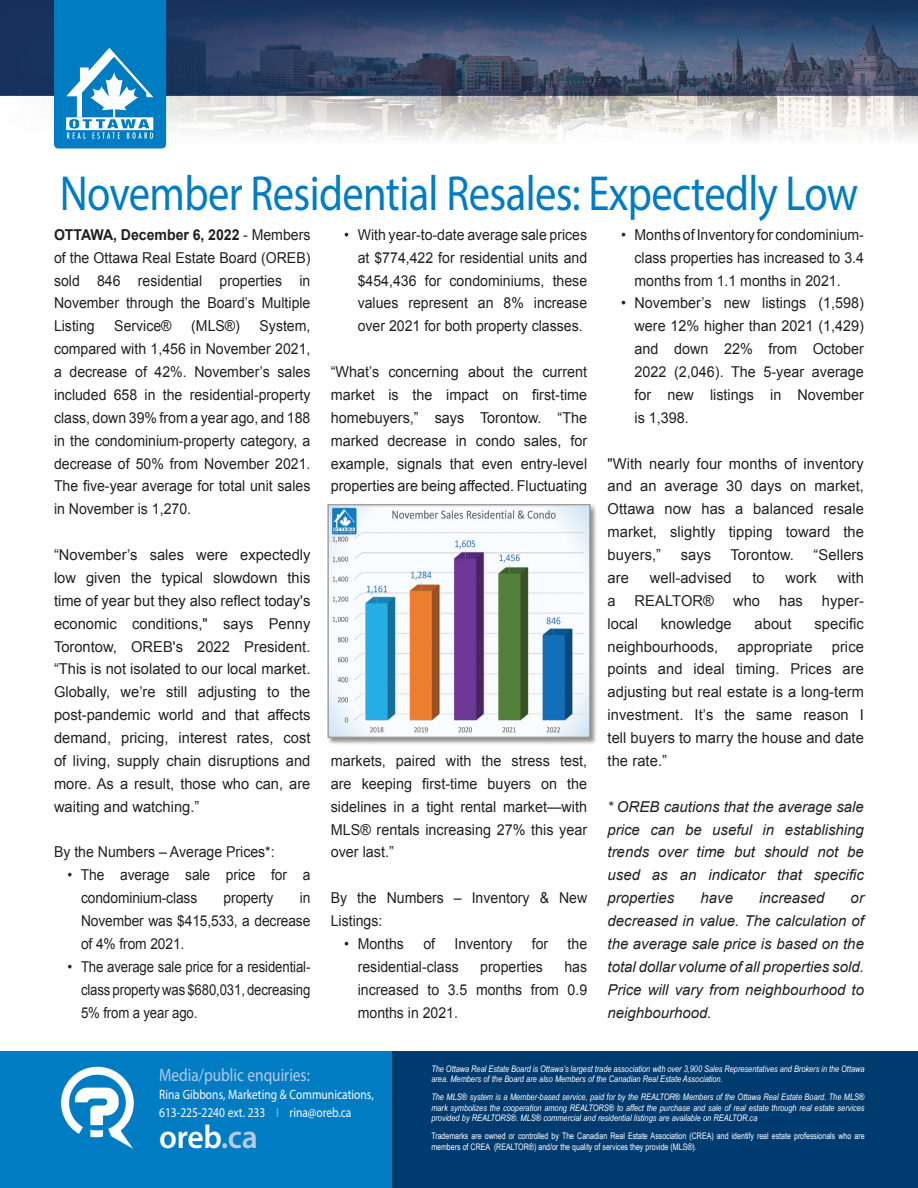
<style>
.page{position:relative;width:918px;height:1188px;background:#fff}
.page>*{position:absolute;margin:0;border:0;box-sizing:border-box;transform-origin:0 0}
.t1{font:49.5px "Myriad Pro";letter-spacing:-.015em;color:#007cc2;scale:.86 1}
.t2{font:600 33px "Myriad Pro";letter-spacing:-.01em;color:#fff;scale:.96 1}
.t3{font:18px "Myriad Pro";color:#b6cbe8;scale:.85 1}
.t4{font:15px/22.8px "Arial";color:#231f20;text-align:justify;scale:.94 1}
.t5{font:15px/22.8px "Arial";color:#231f20;text-align:justify}
.t6{font:15px/23px "Arial";color:#231f20;text-align:justify;scale:.96 1}
.t7{font:15px/22.8px "Arial";color:#231f20;text-align:justify;scale:.92 1}
.t8{font:italic 15px/22.8px "Arial";color:#231f20;text-align:justify}
.t9{font:italic 15px/22.8px "Arial";color:#231f20;text-align:justify;scale:.94 1}
.t10{font:13.5px "Myriad Pro";color:#fff;scale:.85 1}
.t11{font:italic 9px/10.5px "Arial Narrow";color:#fff}
.t12{font:9px/10.5px "Arial Narrow";letter-spacing:-.005em;color:#fff;scale:.96 1}
.s1{font-weight:700}
.s2{color:#a0bde2}
.s3{color:#b6cbe8}
</style>
<div class="page">
<div style="left:0;top:1051px;width:918px;height:137px;background:#007cc2"></div>
<div style="left:393px;top:1051px;width:525px;height:137px;background:#003b70"></div>
<img style="left:0;top:0;width:918px;height:149px">
<svg style="left:54px;top:0;width:112px;height:148px;background:#2790cb"></svg>
<img style="left:60px;top:1066px;width:74px;height:83px">
<div style="left:327px;top:503px;width:270px;height:242px;background:#231f20;opacity:.5"></div>
<img style="left:330px;top:507px;width:258px;height:229px">
<div style="left:328px;top:504px;width:262px;height:234px;border:1px solid #939598"></div>
<p class="t1" style="left:60px;top:163px;width:930px">November Residential Resales: Expectedly Low</p>
<p class="t4" style="left:54px;top:223px;width:274px"><span class="s1">OTTAWA, December 6, 2022</span> - Members of the Ottawa Real Estate Board (OREB) sold 846 residential properties in November through the Board’s Multiple Listing</p>
<p class="t4" style="left:54px;top:315px;width:274px;text-indent:206px">System, compared with 1,456 in November 2021, a decrease of 42%. November’s sales included 658 in the residential-property class, down 39% from a year ago, and 188 in the condominium-property category, a decrease of 50% from November 2021.<br>The five-year average for total unit sales in November is 1,270.</p>
<p class="t5" style="left:54px;top:544px;width:258px">“November’s sales were expectedly low given the typical slowdown this time of year but they also reflect today's economic conditions," says Penny Torontow, OREB's 2022 President. “This is not isolated to our local market.<br>Globally, we’re still adjusting to the post-pandemic world and that affects demand, pricing, interest rates, cost of living, supply chain disruptions and more. As a result, those who can, are waiting and watching.”</p>
<p class="t4" style="left:54px;top:841px;width:236px">By the Numbers – Average Prices*:</p>
<p class="t7" style="left:81px;top:864px;width:251px;text-indent:-14px">• The average sale price for a condominium-class</p>
<p class="t4" style="left:114px;top:315px;width:63px">Service®</p>
<p class="t4" style="left:191px;top:315px;width:53px">(MLS®)</p>
<p class="t7" style="left:81px;top:887px;width:251px;text-indent:219px">in November was $415,533, a decrease of 4% from 2021.</p>
<p class="t7" style="left:81px;top:955px;width:251px;text-indent:-14px">• The average sale price for a residential&shy;class property was $680,031, decreasing 5% from a year ago.</p>
<p class="t7" style="left:224px;top:887px;width:56px">property</p>
<p class="t4" style="left:358px;top:223px;width:246px;text-indent:-14px">• With year-to-date average sale prices at $774,422 for residential units and $454,436 for condominiums, these values represent an 8% increase over 2021 for both property classes.</p>
<p class="t6" style="left:331px;top:360px;width:269px">“What’s concerning about the current market is the impact on first-time homebuyers,” says Torontow. “The marked decrease in condo sales, for example, signals that even entry-level properties are being affected. Fluctuating</p>
<p class="t6" style="left:331px;top:749px;width:269px">markets, paired with the stress test, are keeping first-time buyers on the sidelines in a tight rental market—with MLS® rentals increasing 27% this year over last.”</p>
<p class="t4" style="left:331px;top:887px;width:274px">By the Numbers – Inventory &amp; New<br>Listings:</p>
<p class="t4" style="left:344px;top:932px;width:65px">• Months</p>
<p class="t4" style="left:423px;top:932px;width:14px">of</p>
<p class="t4" style="left:454px;top:932px;width:63px">Inventory</p>
<p class="t4" style="left:532px;top:932px;width:19px">for</p>
<p class="t4" style="left:568px;top:932px;width:22px">the</p>
<p class="t4" style="left:358px;top:955px;width:109px">residential-class</p>
<p class="t4" style="left:480px;top:955px;width:68px">properties</p>
<p class="t4" style="left:358px;top:955px;width:246px;text-indent:207px">has increased to 3.5 months from 0.9 months in 2021.</p>
<p class="t4" style="left:634px;top:223px;width:246px;text-indent:-14px">• Months of Inventory for condominium&shy;class properties has increased to 3.4 months from 1.1 months in 2021.</p>
<p class="t4" style="left:634px;top:292px;width:246px;text-indent:-14px">• November’s new listings (1,598) were 12% higher than 2021 (1,429) and down 22% from October 2022 (2,046). The 5-year average for new listings in November is 1,398.</p>
<p class="t5" style="left:608px;top:452px;width:258px">"With nearly four months of inventory and an average 30 days on market, Ottawa now has a balanced resale market, slightly tipping toward the buyers,”</p>
<p class="t5" style="left:681px;top:544px;width:32px">says</p>
<p class="t5" style="left:730px;top:544px;width:65px">Torontow.</p>
<p class="t5" style="left:814px;top:544px;width:52px">“Sellers</p>
<p class="t5" style="left:608px;top:566px;width:23px">are</p>
<p class="t5" style="left:650px;top:566px;width:83px">well-advised</p>
<p class="t5" style="left:752px;top:566px;width:14px">to</p>
<p class="t5" style="left:785px;top:566px;width:33px">work</p>
<p class="t5" style="left:838px;top:566px;width:28px">with</p>
<p class="t5" style="left:608px;top:589px;width:10px">a</p>
<p class="t5" style="left:635px;top:589px;width:81px">REALTOR®</p>
<p class="t5" style="left:733px;top:589px;width:29px">who</p>
<p class="t5" style="left:779px;top:589px;width:25px">has</p>
<p class="t5" style="left:822px;top:589px;width:44px">hyper-</p>
<p class="t5" style="left:608px;top:612px;width:32px">local</p>
<p class="t5" style="left:661px;top:612px;width:72px">knowledge</p>
<p class="t5" style="left:755px;top:612px;width:39px">about</p>
<p class="t5" style="left:814px;top:612px;width:51px">specific</p>
<p class="t5" style="left:608px;top:635px;width:112px">neighbourhoods,</p>
<p class="t5" style="left:737px;top:635px;width:77px">appropriate</p>
<p class="t5" style="left:608px;top:635px;width:258px;text-indent:224px">price points and ideal timing. Prices are adjusting but real estate is a long-term investment. It’s the same reason I tell buyers to marry the house and date the rate.”</p>
<p class="t9" style="left:608px;top:795px;width:274px">* OREB cautions that the average sale price can be useful in establishing trends over time but should not be used as an indicator that specific properties</p>
<p class="t8" style="left:700px;top:887px;width:34px">have</p>
<p class="t8" style="left:759px;top:887px;width:67px">increased</p>
<p class="t8" style="left:608px;top:887px;width:258px;text-indent:243px">or decreased in value. The calculation of the average sale price is based on the total dollar volume of all properties sold.<br>Price will vary from neighbourhood to neighbourhood.</p>
<p class="t3" style="left:159px;top:1064px;width:179px">Media/public enquiries:</p>
<p class="t10" style="left:159px;top:1086px;width:254px">Rina Gibbons, Marketing &amp; Communications,</p>
<p class="t10" style="left:159px;top:1104px;width:228px">613-225-2240 ext. 233 <span class="s2">I</span> rina@oreb.ca</p>
<p class="t2" style="left:159px;top:1116px;width:104px">oreb<span class="s3">.ca</span></p>
<p class="t11" style="left:431px;top:1063px;width:435px">The Ottawa Real Estate Board is Ottawa’s largest trade association with over 3,900 Sales Representatives and Brokers in the Ottawa area. Members of the Board are also Members of the Canadian Real Estate Association.</p>
<p class="t11" style="left:431px;top:1092px;width:435px;text-align:justify">The MLS® system is a Member-based service, paid for by the REALTOR® Members of the Ottawa Real Estate Board. The MLS® mark symbolizes the cooperation among REALTORS® to affect the purchase and sale of real estate through real estate services provided by REALTORS®. MLS® commercial and residential listings are available on REALTOR.ca</p>
<p class="t12" style="left:431px;top:1130px;width:453px">Trademarks are owned or controlled by The Canadian Real Estate Association (CREA) and identify real estate professionals who are members of CREA (REALTOR®) and/or the quality of services they provide (MLS®).</p>
</div>
